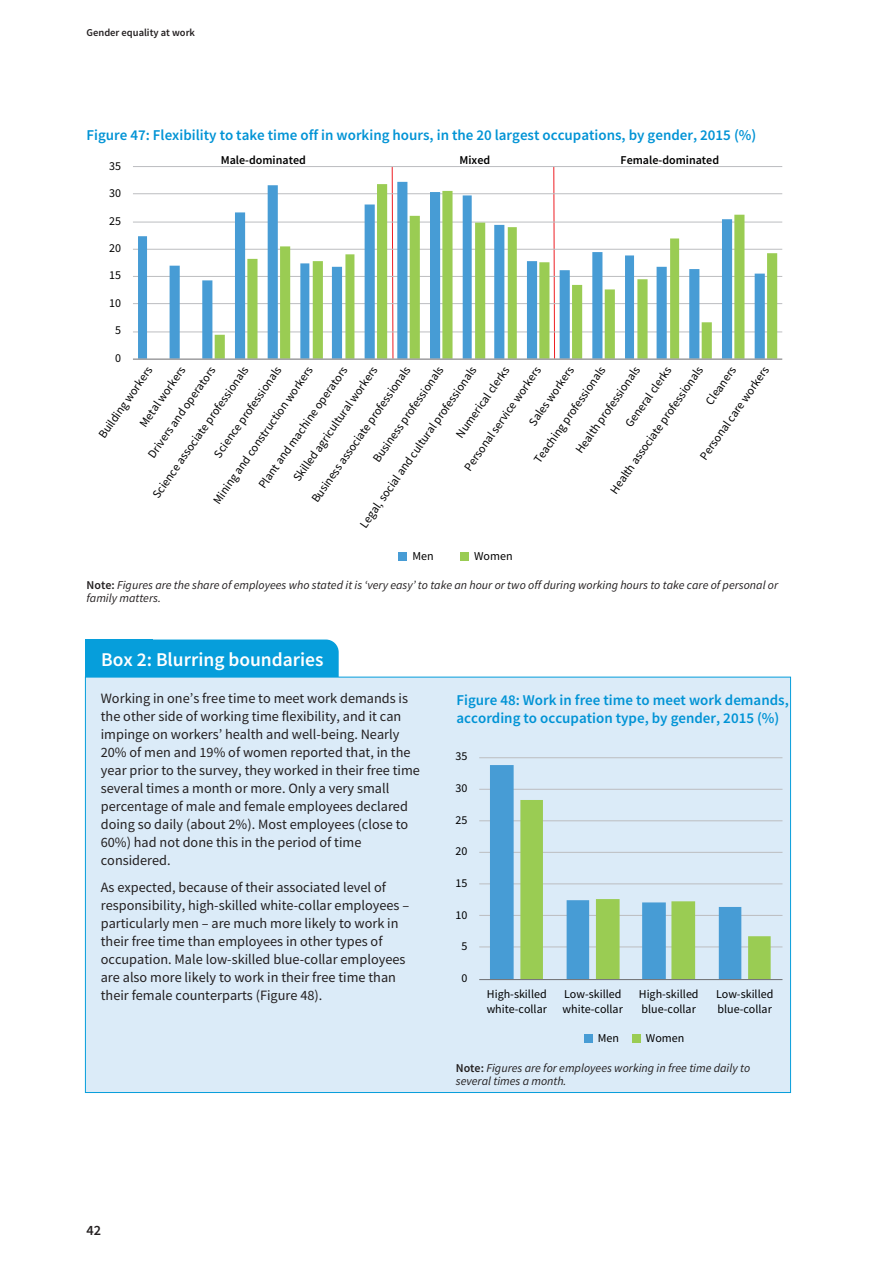
<style>
.page{position:relative;width:893px;height:1263px;background:#fff}
.page>*{position:absolute;margin:0;border:0;box-sizing:border-box;transform-origin:0 0}
.t1{font:600 19.5px "Source Sans Pro";color:#fff}
.t2{font:600 15px/18px "Source Sans Pro";color:#0093d5}
.t3{font:14.25px/18px "Source Sans Pro";color:#231f20}
.t4{font:600 14.25px "Source Sans Pro";color:#231f20}
.t5{font:12px/15.1px "Source Sans Pro";color:#000001}
.t6{font:italic 12px/13.5px "Source Sans Pro";color:#231f20}
.t7{font:600 12px "Source Sans Pro";color:#000001}
.t8{font:600 10.5px "Source Sans Pro";color:#231f20}
.s1{font-weight:600;font-style:normal}
</style>
<div class="page">
<svg style="left:391px;top:167px;width:2px;height:15px"></svg>
<svg style="left:553px;top:167px;width:2px;height:15px"></svg>
<hr style="left:133px;top:166px;width:649px;height:1px;background:#bcbdc0">
<hr style="left:133px;top:193px;width:649px;height:1px;background:#bcbdc0">
<hr style="left:133px;top:222px;width:649px;height:1px;background:#bcbdc0">
<hr style="left:133px;top:249px;width:649px;height:1px;background:#bcbdc0">
<hr style="left:133px;top:276px;width:649px;height:1px;background:#bcbdc0">
<hr style="left:133px;top:303px;width:649px;height:1px;background:#bcbdc0">
<hr style="left:133px;top:332px;width:649px;height:1px;background:#bcbdc0">
<svg style="left:138px;top:182px;width:417px;height:177px"></svg>
<svg style="left:215px;top:184px;width:562px;height:175px"></svg>
<hr style="left:133px;top:359px;width:649px;height:1px;background:#6c6d70">
<div style="left:399px;top:552px;width:8px;height:9px;background:#479cd5"></div>
<div style="left:460px;top:552px;width:9px;height:9px;background:#9acc53"></div>
<div style="left:85px;top:639px;width:254px;height:61px;background:#069edb;border-radius:13px"></div>
<div style="left:85px;top:639px;width:67px;height:61px;background:#069edb"></div>
<div style="left:86px;top:677px;width:704px;height:415px;background:#dbebf8"></div>
<hr style="left:479px;top:757px;width:303px;height:1px;background:#bcbdc0">
<hr style="left:479px;top:789px;width:303px;height:1px;background:#bcbdc0">
<hr style="left:479px;top:820px;width:303px;height:1px;background:#bcbdc0">
<hr style="left:479px;top:852px;width:303px;height:1px;background:#bcbdc0">
<hr style="left:479px;top:883px;width:303px;height:1px;background:#bcbdc0">
<hr style="left:479px;top:915px;width:303px;height:1px;background:#bcbdc0">
<hr style="left:479px;top:946px;width:303px;height:1px;background:#bcbdc0">
<svg style="left:490px;top:765px;width:251px;height:214px"></svg>
<svg style="left:520px;top:800px;width:251px;height:179px"></svg>
<hr style="left:479px;top:979px;width:303px;height:1px;background:#6c6d70">
<div style="left:584px;top:1034px;width:8px;height:9px;background:#479cd5"></div>
<div style="left:632px;top:1034px;width:9px;height:9px;background:#9acc53"></div>
<p class="t8" style="left:87px;top:28px;width:110px">Gender equality at work</p>
<p class="t2" style="left:87px;top:128px;width:671px">Figure 47: Flexibility to take time off in working hours, in the 20 largest occupations, by gender, 2015 (%)</p>
<p class="t5" style="left:109px;top:159px;width:13px">35</p>
<p class="t5" style="left:109px;top:187px;width:13px">30</p>
<p class="t5" style="left:109px;top:214px;width:13px">25</p>
<p class="t5" style="left:109px;top:242px;width:13px">20</p>
<p class="t5" style="left:109px;top:269px;width:13px">15</p>
<p class="t5" style="left:109px;top:296px;width:13px">10</p>
<p class="t5" style="left:115px;top:324px;width:7px">5</p>
<p class="t5" style="left:115px;top:351px;width:7px">0</p>
<p class="t7" style="left:221px;top:153px;width:87px">Male-dominated</p>
<p class="t7" style="left:459px;top:153px;width:32px">Mixed</p>
<p class="t7" style="left:621px;top:153px;width:100px">Female-dominated</p>
<p class="t5" style="left:607px;top:489px;width:154px;rotate:-55deg">Health associate professionals</p>
<p class="t5" style="left:703px;top:399px;width:45px;rotate:-55deg">Cleaners</p>
<p class="t5" style="left:309px;top:497px;width:165px;rotate:-55deg">Business associate professionals</p>
<p class="t5" style="left:185px;top:481px;width:166px;line-height:25.8px;text-indent:38px;rotate:-55deg">Science professionals<br>Mining and construction workers</p>
<p class="t5" style="left:697px;top:455px;width:113px;rotate:-55deg">Personal care workers</p>
<p class="t5" style="left:267px;top:460px;width:139px;line-height:24.6px;text-indent:-25px;rotate:-55deg">Plant and machine operators<br>Skilled agricultural workers</p>
<p class="t5" style="left:573px;top:448px;width:104px;rotate:-55deg">Health professionals</p>
<p class="t5" style="left:506px;top:440px;width:117px;line-height:25.8px;text-indent:28px;rotate:-55deg">Sales workers<br>Teaching professionals</p>
<p class="t5" style="left:357px;top:523px;width:195px;rotate:-55deg">Legal, social and cultural professionals</p>
<p class="t5" style="left:121px;top:436px;width:110px;line-height:24.6px;text-align:center;rotate:-55deg">Metal workers<br>Drivers and operators</p>
<p class="t5" style="left:370px;top:457px;width:115px;rotate:-55deg">Business professionals</p>
<p class="t5" style="left:436px;top:448px;width:126px;line-height:25.8px;text-align:center;rotate:-55deg">Numerical clerks<br>Personal service workers</p>
<p class="t5" style="left:150px;top:493px;width:159px;rotate:-55deg">Science associate professionals</p>
<p class="t5" style="left:96px;top:433px;width:86px;rotate:-55deg">Building workers</p>
<p class="t5" style="left:623px;top:422px;width:73px;rotate:-55deg">General clerks</p>
<p class="t5" style="left:412px;top:550px;width:23px">Men</p>
<p class="t5" style="left:474px;top:550px;width:40px">Women</p>
<p class="t6" style="left:87px;top:579px;width:693px"><span class="s1">Note:</span> Figures are the share of employees who stated it is ‘very easy’ to take an hour or two off during working hours to take care of personal or family matters.</p>
<p class="t1" style="left:101px;top:652px;width:224px">Box 2: Blurring boundaries</p>
<p class="t3" style="left:101px;top:691px;width:321px">Working in one’s free time to meet work demands is the other side of working time flexibility, and it can impinge on workers’ health and well-being. Nearly 20% of men and 19% of women reported that, in the year prior to the survey, they worked in their free time several times a month or more. Only a very small percentage of male and female employees declared doing so daily (about 2%). Most employees (close to 60%) had not done this in the period of time considered.</p>
<p class="t3" style="left:101px;top:879px;width:310px">As expected, because of their associated level of responsibility, high-skilled white-collar employees – particularly men – are much more likely to work in their free time than employees in other types of occupation. Male low-skilled blue-collar employees are also more likely to work in their free time than their female counterparts (Figure 48).</p>
<p class="t2" style="left:456px;top:692px;width:334px">Figure 48: Work in free time to meet work demands, according to occupation type, by gender, 2015 (%)</p>
<p class="t5" style="left:455px;top:750px;width:13px">35</p>
<p class="t5" style="left:455px;top:781px;width:13px">30</p>
<p class="t5" style="left:455px;top:813px;width:13px">25</p>
<p class="t5" style="left:455px;top:845px;width:13px">20</p>
<p class="t5" style="left:455px;top:876px;width:13px">15</p>
<p class="t5" style="left:455px;top:908px;width:13px">10</p>
<p class="t5" style="left:461px;top:940px;width:7px">5</p>
<p class="t5" style="left:461px;top:971px;width:7px">0</p>
<p class="t5" style="left:487px;top:988px;width:62px">High-skilled white-collar</p>
<p class="t5" style="left:563px;top:988px;width:62px">Low-skilled white-collar</p>
<p class="t5" style="left:639px;top:988px;width:61px">High-skilled blue-collar</p>
<p class="t5" style="left:716px;top:988px;width:59px">Low-skilled blue-collar</p>
<p class="t5" style="left:598px;top:1031px;width:23px">Men</p>
<p class="t5" style="left:646px;top:1031px;width:40px">Women</p>
<p class="t6" style="left:456px;top:1062px;width:296px"><span class="s1">Note:</span> Figures are for employees working in free time daily to several times a month.</p>
<p class="t4" style="left:87px;top:1225px;width:16px">42</p>
</div>
